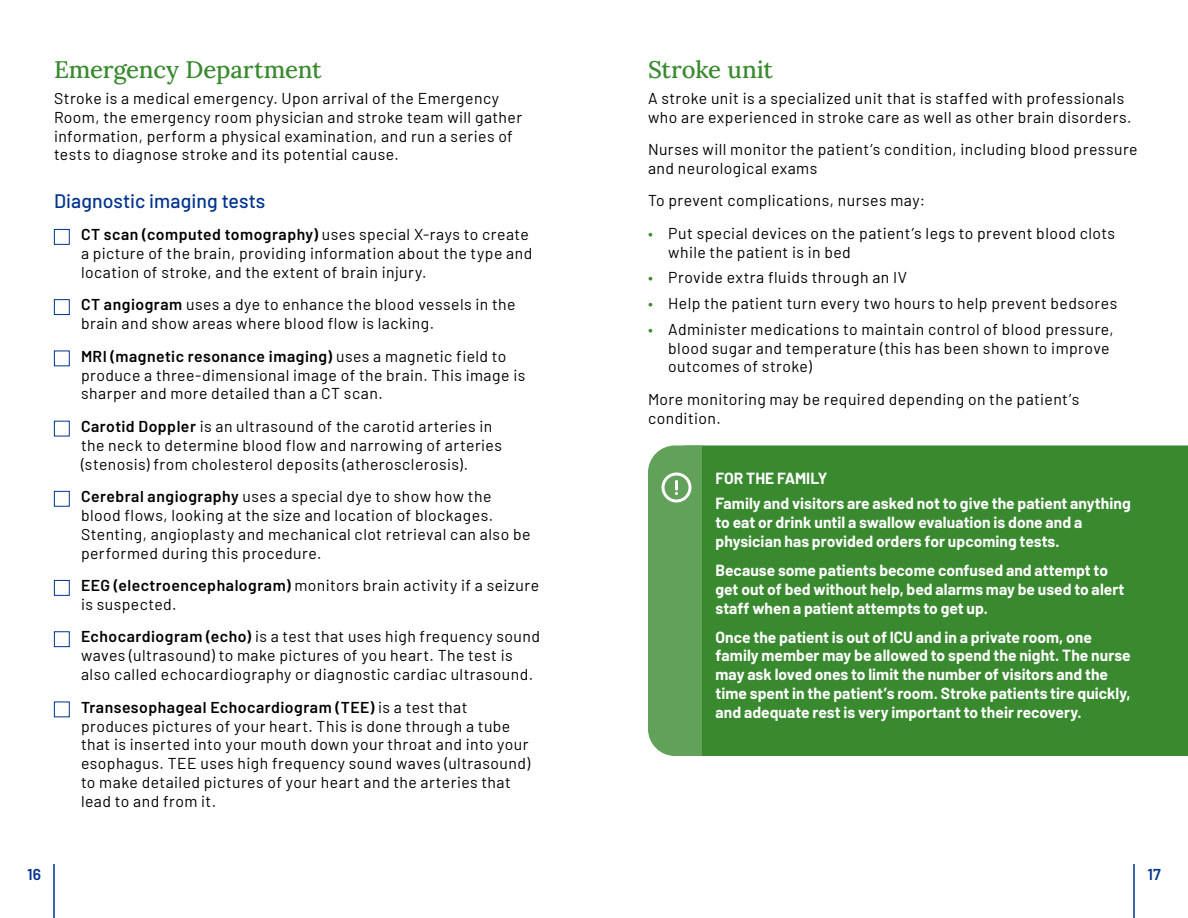
<style>
.page{position:relative;width:1188px;height:918px;background:#fff}
.page>*{position:absolute;margin:0;border:0;box-sizing:border-box;transform-origin:0 0}
.t1{font:500 24px "Lora";letter-spacing:-.01em;color:#39892f}
.t2{font:500 19.5px "Barlow";color:#00338e}
.t3{font:15.75px/18.9px "Barlow";letter-spacing:.03em;color:#000}
.t4{font:700 15.75px/18.9px "Barlow";color:#fff}
.t5{font:600 15.75px "Barlow";color:#00338e}
.s1{font-weight:600}
.s2{color:#39892f}
</style>
<div class="page">
<hr style="left:53px;top:864px;width:2px;height:54px;background:#00338e">
<hr style="left:1133px;top:864px;width:2px;height:54px;background:#00338e">
<div style="left:54px;top:229px;width:16px;height:16px;background:#fff;border:1px solid #00338e"></div>
<div style="left:54px;top:299px;width:16px;height:16px;background:#fff;border:1px solid #00338e"></div>
<div style="left:54px;top:351px;width:16px;height:15px;background:#fff;border:1px solid #00338e"></div>
<div style="left:54px;top:421px;width:16px;height:15px;background:#fff;border:1px solid #00338e"></div>
<div style="left:54px;top:491px;width:16px;height:16px;background:#fff;border:1px solid #00338e"></div>
<div style="left:54px;top:580px;width:16px;height:16px;background:#fff;border:1px solid #00338e"></div>
<div style="left:54px;top:631px;width:16px;height:16px;background:#fff;border:1px solid #00338e"></div>
<div style="left:54px;top:702px;width:16px;height:15px;background:#fff;border:1px solid #00338e"></div>
<div style="left:702px;top:446px;width:486px;height:310px;background:#39892f"></div>
<div style="left:648px;top:446px;width:54px;height:310px;background:#61a159"></div>
<h1 class="t1" style="left:54px;top:51px;width:269px">Emergency Department</h1>
<p class="t3" style="left:54px;top:87px;width:470px">Stroke is a medical emergency. Upon arrival of the Emergency Room, the emergency room physician and stroke team will gather information, perform a physical examination, and run a series of tests to diagnose stroke and its potential cause.</p>
<p class="t2" style="left:54px;top:187px;width:213px">Diagnostic imaging tests</p>
<p class="t3" style="left:81px;top:224px;width:453px"><span class="s1">CT scan (computed tomography)</span> uses special X-rays to create a picture of the brain, providing information about the type and location of stroke, and the extent of brain injury.</p>
<p class="t3" style="left:81px;top:294px;width:436px"><span class="s1">CT angiogram</span> uses a dye to enhance the blood vessels in the brain and show areas where blood flow is lacking.</p>
<p class="t3" style="left:81px;top:345px;width:446px"><span class="s1">MRI (magnetic resonance imaging)</span> uses a magnetic field to produce a three-dimensional image of the brain. This image is sharper and more detailed than a CT scan.</p>
<p class="t3" style="left:81px;top:416px;width:423px"><span class="s1">Carotid Doppler</span> is an ultrasound of the carotid arteries in the neck to determine blood flow and narrowing of arteries (stenosis) from cholesterol deposits (atherosclerosis).</p>
<p class="t3" style="left:81px;top:486px;width:451px"><span class="s1">Cerebral angiography</span> uses a special dye to show how the blood flows, looking at the size and location of blockages.<br>Stenting, angioplasty and mechanical clot retrieval can also be performed during this procedure.</p>
<p class="t3" style="left:81px;top:575px;width:460px"><span class="s1">EEG (electroencephalogram)</span> monitors brain activity if a seizure is suspected.</p>
<p class="t3" style="left:81px;top:626px;width:460px"><span class="s1">Echocardiogram (echo)</span> is a test that uses high frequency sound waves (ultrasound) to make pictures of you heart. The test is also called echocardiography or diagnostic cardiac ultrasound.</p>
<p class="t3" style="left:81px;top:696px;width:451px"><span class="s1">Transesophageal Echocardiogram (TEE)</span> is a test that produces pictures of your heart. This is done through a tube that is inserted into your mouth down your throat and into your esophagus. TEE uses high frequency sound waves (ultrasound) to make detailed pictures of your heart and the arteries that lead to and from it.</p>
<h1 class="t1" style="left:648px;top:51px;width:127px">Stroke unit</h1>
<p class="t3" style="left:648px;top:87px;width:485px">A stroke unit is a specialized unit that is staffed with professionals who are experienced in stroke care as well as other brain disorders.</p>
<p class="t3" style="left:648px;top:139px;width:491px">Nurses will monitor the patient’s condition, including blood pressure and neurological exams</p>
<p class="t3" style="left:648px;top:190px;width:279px">To prevent complications, nurses may:</p>
<p class="t3" style="left:668px;top:222px;width:448px;text-indent:-20px"><span class="s2">•</span> Put special devices on the patient’s legs to prevent blood clots while the patient is in bed</p>
<p class="t3" style="left:648px;top:267px;width:261px"><span class="s2">•</span> Provide extra fluids through an IV</p>
<p class="t3" style="left:648px;top:293px;width:471px"><span class="s2">•</span> Help the patient turn every two hours to help prevent bedsores</p>
<p class="t3" style="left:668px;top:318px;width:447px;text-indent:-20px"><span class="s2">•</span> Administer medications to maintain control of blood pressure, blood sugar and temperature (this has been shown to improve outcomes of stroke)</p>
<p class="t3" style="left:648px;top:389px;width:433px">More monitoring may be required depending on the patient’s condition.</p>
<p class="t4" style="left:716px;top:464px;width:417px;line-height:25.7px">FOR THE FAMILY<br>Family and visitors are asked not to give the patient anything</p>
<p class="t4" style="left:716px;top:512px;width:368px">to eat or drink until a swallow evaluation is done and a physician has provided orders for upcoming tests.</p>
<p class="t4" style="left:716px;top:560px;width:411px">Because some patients become confused and attempt to get out of bed without help, bed alarms may be used to alert staff when a patient attempts to get up.</p>
<p class="t4" style="left:716px;top:626px;width:417px">Once the patient is out of ICU and in a private room, one family member may be allowed to spend the night. The nurse may ask loved ones to limit the number of visitors and the time spent in the patient’s room. Stroke patients tire quickly, and adequate rest is very important to their recovery.</p>
<p class="t5" style="left:27px;top:863px;width:16px">16</p>
<p class="t5" style="left:1148px;top:863px;width:15px">17</p>
</div>
